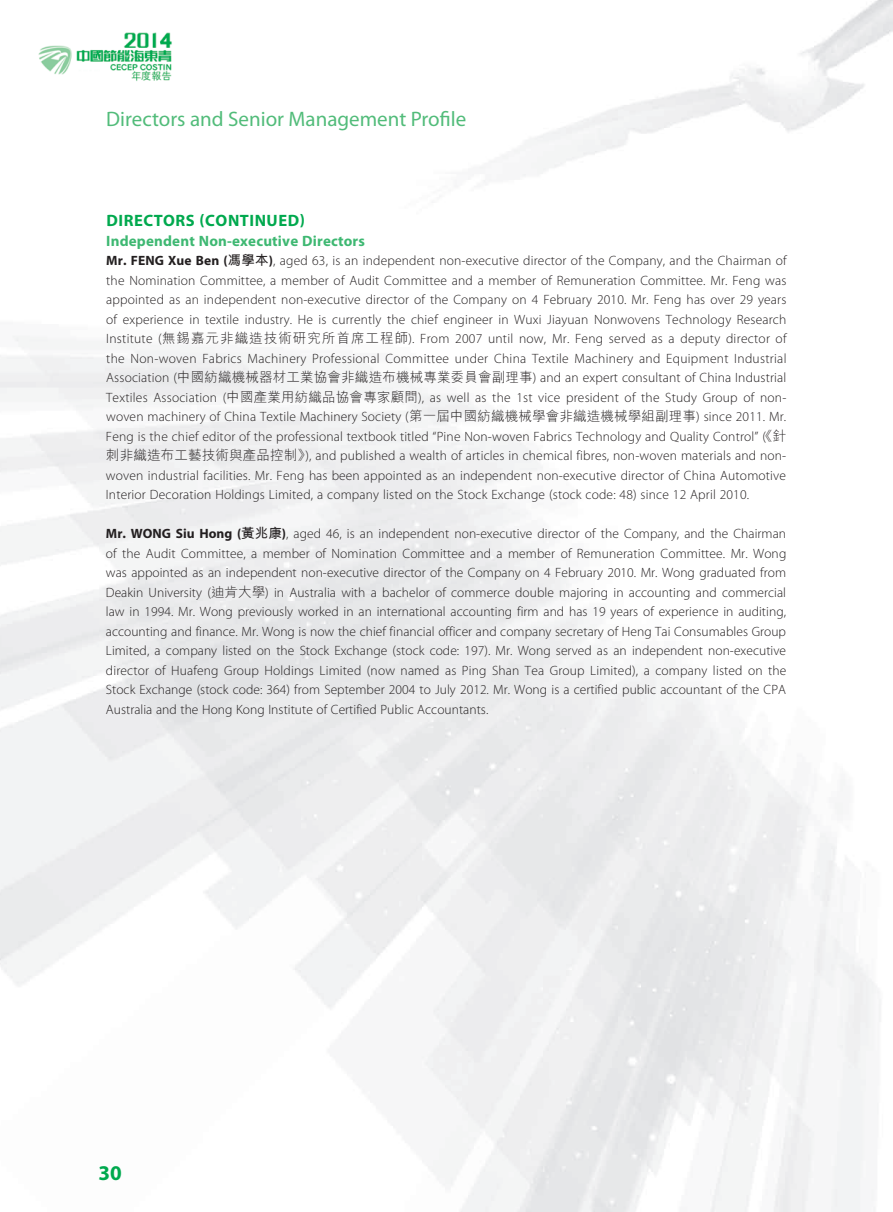
<style>
.page{position:relative;width:893px;height:1212px;background:#fff}
.page>*{position:absolute;margin:0;border:0;box-sizing:border-box;transform-origin:0 0}
.t1{font:21px "Myriad Pro";color:#52bc7a}
.t2{font:700 21px "Myriad Pro";color:#00a94e}
.t3{font:700 16.5px "Myriad Pro";letter-spacing:.03em;color:#00a94e}
.t4{font:700 15px "Myriad Pro";letter-spacing:.01em;color:#3eb872}
.t5{font:300 13.5px/19.5px "Myriad Pro";letter-spacing:.01em;color:#231f20;text-align:justify}
.s1{font-weight:700}
.s2{font-family:"M Hei HK";font-weight:700}
.s3{font-family:"M Hei HK"}
</style>
<div class="page">
<img style="left:38px;top:32px;width:134px;height:50px">
<h1 class="t1" style="left:106px;top:108px;width:361px">Directors and Senior Management Profile</h1>
<p class="t3" style="left:106px;top:212px;width:200px">DIRECTORS (Conti nued)</p>
<p class="t4" style="left:106px;top:232px;width:260px">Independent Non-executive Directors</p>
<p class="t5" style="left:106px;top:251px;width:682px"><span class="s1">Mr. FEnG Xue Ben (</span><span class="s2">馮學本</span><span class="s1">)</span>, aged 63, is an independent non-executive director of the Company, and the Chairman of the Nomination Committee, a member of Audit Committee and a member of Remuneration Committee. Mr. Feng was appointed as an independent non-executive director of the Company on 4 February 2010. Mr. Feng has over 29 years of experience in textile industry. He is currently the chief engineer in Wuxi Jiayuan Nonwovens Technology Research Institute (<span class="s3">無錫嘉元非織造技術研究所首席工程師</span>). From 2007 until now, Mr. Feng served as a deputy director of the Non-woven Fabrics Machinery Professional Committee under China Textile Machinery and Equipment Industrial Association (<span class="s3">中國紡織機械器材工業協會非織造布機械專業委員會副理事</span>) and an expert consultant of China Industrial Textiles Association (<span class="s3">中國產業用紡織品協會專家顧問</span>), as well as the 1st vice president of the Study Group of non&shy;woven machinery of China Textile Machinery Society (<span class="s3">第一屆中國紡織機械學會非織造機械學組副理事</span>) since 2011. Mr.<br>Feng is the chief editor of the professional textbook titled “Pine Non-woven Fabrics Technology and Quality Control” (<span class="s3">《針刺非織造布工藝技術與產品控制》</span>), and published a wealth of articles in chemical fibres, non-woven materials and non&shy;woven industrial facilities. Mr. Feng has been appointed as an independent non-executive director of China Automotive Interior Decoration Holdings Limited, a company listed on the Stock Exchange (stock code: 48) since 12 April 2010.</p>
<p class="t5" style="left:106px;top:524px;width:682px"><span class="s1">Mr. WOnG Siu Hong (</span><span class="s2">黃兆康</span><span class="s1">)</span>, aged 46, is an independent non-executive director of the Company, and the Chairman of the Audit Committee, a member of Nomination Committee and a member of Remuneration Committee. Mr. Wong was appointed as an independent non-executive director of the Company on 4 February 2010. Mr. Wong graduated from Deakin University (<span class="s3">迪肯大學</span>) in Australia with a bachelor of commerce double majoring in accounting and commercial law in 1994. Mr. Wong previously worked in an international accounting firm and has 19 years of experience in auditing, accounting and finance. Mr. Wong is now the chief financial officer and company secretary of Heng Tai Consumables Group Limited, a company listed on the Stock Exchange (stock code: 197). Mr. Wong served as an independent non-executive director of Huafeng Group Holdings Limited (now named as Ping Shan Tea Group Limited), a company listed on the Stock Exchange (stock code: 364) from September 2004 to July 2012. Mr. Wong is a certified public accountant of the CPA Australia and the Hong Kong Institute of Certified Public Accountants.</p>
<p class="t2" style="left:99px;top:1161px;width:25px">30</p>
</div>
